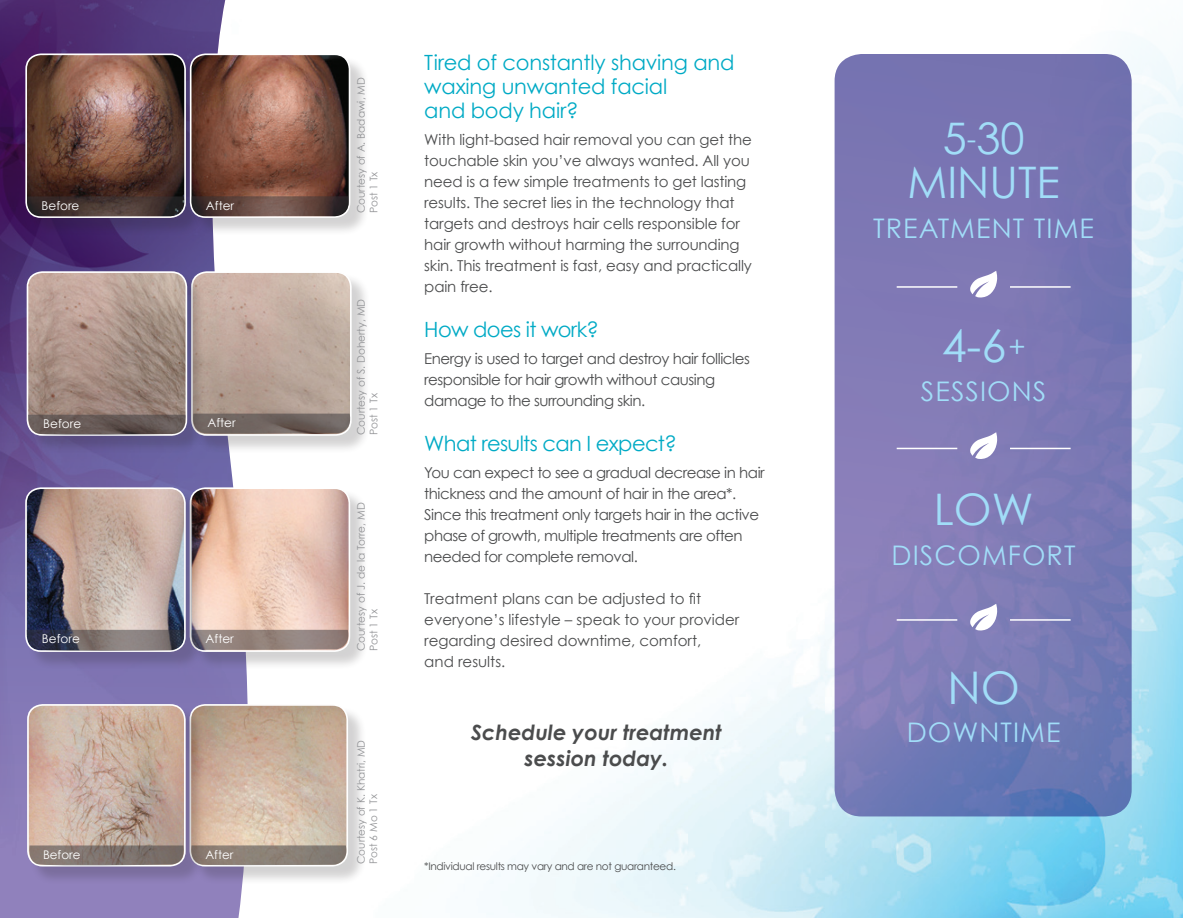
<style>
.page{position:relative;width:1183px;height:918px;background:#fff}
.page>*{position:absolute;margin:0;border:0;box-sizing:border-box;transform-origin:0 0}
.t1{font:45px "Century Gothic";color:#a1ddf8}
.t2{font:43.5px/44.2px "Century Gothic";color:#a1ddf8;text-align:center}
.t3{font:27px "Century Gothic";letter-spacing:.04em;color:#a1ddf8}
.t4{font:21px/24px "Century Gothic";letter-spacing:-.01em;color:#00aac5}
.t5{font:21px "Century Gothic";letter-spacing:-.03em;color:#00aac5}
.t6{font:italic 700 21px/25.5px "Century Gothic";color:#4b4c4d;text-align:center}
.t7{font:15px/21px "Century Gothic";letter-spacing:-.01em;color:#4b4c4d}
.t8{font:15px/21px "Century Gothic";letter-spacing:-.03em;color:#4b4c4d}
.t9{font:12px "Century Gothic";color:#fff}
.t10{font:11.85px "Century Gothic";color:#fff}
.t11{font:10.5px/12.6px "Century Gothic";color:#919295}
.t12{font:10.5px "Century Gothic";letter-spacing:-.03em;color:#4b4c4d}
.s1{font-size:28.5px}
</style>
<div class="page">
<img style="left:487px;top:40px;width:696px;height:878px">
<img style="left:0;top:0;width:248px;height:918px">
<div style="left:193px;top:274px;width:177px;height:180px;background:#231f20;opacity:.2"></div>
<img style="left:192px;top:272px;width:159px;height:142px">
<div style="left:191px;top:271px;width:161px;height:165px;border:2px solid #fff;border-radius:15px"></div>
<div style="left:192px;top:490px;width:177px;height:181px;background:#231f20;opacity:.2"></div>
<img style="left:190px;top:488px;width:159px;height:142px">
<div style="left:190px;top:487px;width:160px;height:165px;border:2px solid #fff;border-radius:15px"></div>
<div style="left:28px;top:56px;width:177px;height:181px;background:#231f20;opacity:.2"></div>
<img style="left:26px;top:54px;width:159px;height:142px">
<div style="left:25px;top:53px;width:161px;height:165px;border:2px solid #fff;border-radius:15px"></div>
<div style="left:29px;top:274px;width:177px;height:180px;background:#231f20;opacity:.2"></div>
<img style="left:27px;top:272px;width:159px;height:142px">
<div style="left:27px;top:271px;width:160px;height:165px;border:2px solid #fff;border-radius:15px"></div>
<div style="left:27px;top:490px;width:178px;height:181px;background:#231f20;opacity:.2"></div>
<img style="left:27px;top:488px;width:158px;height:142px">
<div style="left:25px;top:487px;width:161px;height:165px;border:2px solid #fff;border-radius:15px"></div>
<div style="left:192px;top:56px;width:177px;height:181px;background:#231f20;opacity:.2"></div>
<img style="left:191px;top:54px;width:158px;height:142px">
<div style="left:190px;top:53px;width:160px;height:165px;border:2px solid #fff;border-radius:15px"></div>
<div style="left:192px;top:706px;width:175px;height:179px;background:#231f20;opacity:.2"></div>
<img style="left:190px;top:705px;width:157px;height:140px">
<div style="left:189px;top:704px;width:159px;height:163px;border:2px solid #fff;border-radius:15px"></div>
<div style="left:29px;top:706px;width:175px;height:179px;background:#231f20;opacity:.2"></div>
<img style="left:28px;top:705px;width:157px;height:140px">
<div style="left:27px;top:704px;width:159px;height:163px;border:2px solid #fff;border-radius:15px"></div>
<svg style="left:28px;top:845px;width:320px;height:21px"></svg>
<svg style="left:26px;top:196px;width:324px;height:21px"></svg>
<svg style="left:27px;top:414px;width:325px;height:22px"></svg>
<svg style="left:26px;top:630px;width:324px;height:22px"></svg>
<svg style="left:834px;top:54px;width:297px;height:762px"></svg>
<hr style="left:896px;top:286px;width:61px;height:2px;background:#fff">
<hr style="left:1010px;top:286px;width:60px;height:2px;background:#fff">
<svg style="left:968px;top:271px;width:29px;height:26px"></svg>
<hr style="left:896px;top:448px;width:61px;height:1px;background:#fff">
<hr style="left:1010px;top:448px;width:60px;height:1px;background:#fff">
<svg style="left:968px;top:432px;width:29px;height:27px"></svg>
<hr style="left:896px;top:619px;width:61px;height:2px;background:#fff">
<hr style="left:1010px;top:619px;width:60px;height:2px;background:#fff">
<svg style="left:968px;top:604px;width:29px;height:26px"></svg>
<p class="t9" style="left:42px;top:198px;width:39px">Before</p>
<p class="t9" style="left:43px;top:416px;width:39px">Before</p>
<p class="t9" style="left:42px;top:631px;width:39px">Before</p>
<p class="t9" style="left:206px;top:198px;width:30px">After</p>
<p class="t9" style="left:207px;top:415px;width:30px">After</p>
<p class="t9" style="left:206px;top:631px;width:30px">After</p>
<p class="t11" style="left:354px;top:213px;width:138px;rotate:-90deg">Courtesy of A. Badawi, MD<br>Post 1 Tx</p>
<p class="t11" style="left:354px;top:435px;width:138px;rotate:-90deg">Courtesy of S. Doherty, MD<br>Post 1 Tx</p>
<p class="t11" style="left:354px;top:651px;width:151px;rotate:-90deg">Courtesy of J. de la Torre, MD<br>Post 1 Tx</p>
<h3 class="t4" style="left:424px;top:50px;width:312px">Tired of constantly shaving and waxing unwanted facial<br>and body hair?</h3>
<p class="t7" style="left:424px;top:129px;width:329px">With light-based hair removal you can get the touchable skin you’ve always wanted. All you need is a few simple treatments to get lasting results. The secret lies in the technology that targets and destroys hair cells responsible for hair growth without harming the surrounding skin. This treatment is fast, easy and practically pain free.</p>
<h3 class="t5" style="left:424px;top:316px;width:176px">How does it work?</h3>
<p class="t8" style="left:424px;top:348px;width:327px">Energy is used to target and destroy hair follicles responsible for hair growth without causing damage to the surrounding skin.</p>
<h3 class="t5" style="left:424px;top:430px;width:254px">What results can I expect?</h3>
<p class="t8" style="left:424px;top:462px;width:342px">You can expect to see a gradual decrease in hair thickness and the amount of hair in the area*.<br>Since this treatment only targets hair in the active phase of growth, multiple treatments are often needed for complete removal.</p>
<p class="t7" style="left:424px;top:588px;width:317px">Treatment plans can be adjusted to fit everyone’s lifestyle – speak to your provider regarding desired downtime, comfort,<br>and results.</p>
<h2 class="t2" style="left:907px;top:115px;width:154px">5<span class="s1">-</span>30<br>MINUTE</h2>
<h3 class="t3" style="left:873px;top:212px;width:222px">TREATMENT TIME</h3>
<h1 class="t1" style="left:941px;top:318px;width:85px">4-6<span class="s1">+</span></h1>
<h3 class="t3" style="left:921px;top:375px;width:127px">SESSIONS</h3>
<h2 class="t2" style="left:934px;top:487px;width:101px">LOW</h2>
<h3 class="t3" style="left:891px;top:539px;width:186px">DISCOMFORT</h3>
<p class="t10" style="left:43px;top:847px;width:39px">Before</p>
<p class="t10" style="left:205px;top:847px;width:29px">After</p>
<p class="t11" style="left:354px;top:864px;width:126px;rotate:-90deg">Courtesy of K. Khatri, MD<br>Post 6 Mo 1 Tx</p>
<h3 class="t6" style="left:471px;top:719px;width:252px">Schedule your treatment session today.</h3>
<p class="t12" style="left:424px;top:860px;width:253px">*Individual results may vary and are not guaranteed.</p>
<h1 class="t1" style="left:947px;top:660px;width:74px">NO</h1>
<h3 class="t3" style="left:906px;top:716px;width:155px">DOWNTIME</h3>
</div>
